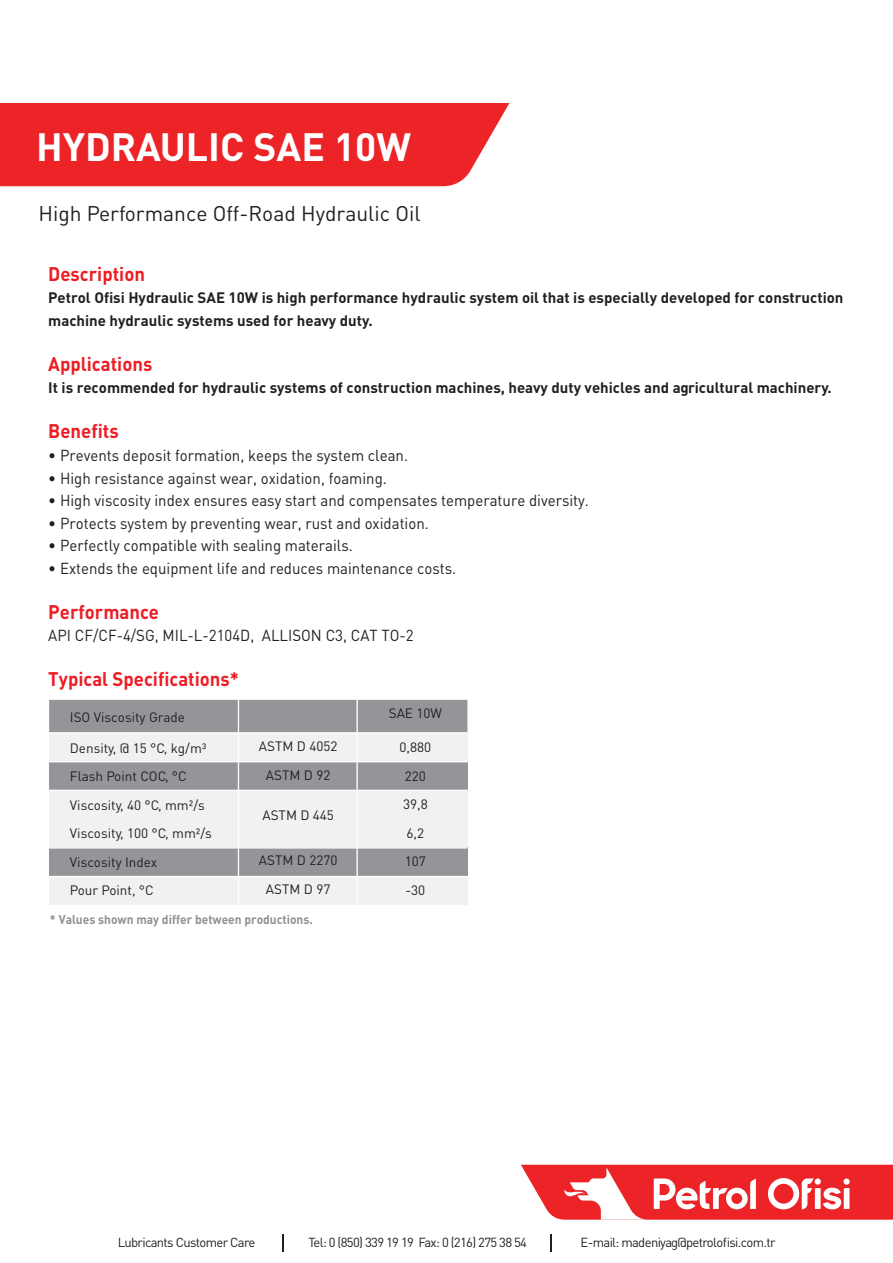
<style>
.page{position:relative;width:893px;height:1263px;background:#fff}
.page>*{position:absolute;margin:0;border:0;box-sizing:border-box;transform-origin:0 0}
.t1{font:39px "DINT Bold Tr";color:#fff}
.t2{font:21px "DIN Tr";color:#231f20}
.t3{font:19.5px "DINT Bold Tr";color:#ed1d24;scale:.95 1}
.t4{font:15.75px "DIN Tr";color:#231f20;scale:.95 1}
.t5{font:15px/22.5px "DINT Bold Tr";color:#231f20}
.t6{font:13.5px/28.5px "DIN Tr";color:#231f20}
.t7{font:13.05px "DIN Tr";letter-spacing:-.05em;color:#231f20}
.t8{font:12.6px "DINT Bold Tr";color:#929191;scale:.95 1}
</style>
<div class="page">
<div style="left:49px;top:761px;width:418px;height:29px;background:#939598"></div>
<div style="left:49px;top:733px;width:418px;height:28px;background:#f1f1f2"></div>
<div style="left:49px;top:790px;width:418px;height:57px;background:#f1f1f2"></div>
<div style="left:49px;top:847px;width:418px;height:29px;background:#939598"></div>
<div style="left:49px;top:876px;width:418px;height:28px;background:#f1f1f2"></div>
<div style="left:49px;top:700px;width:418px;height:32px;background:#939598"></div>
<hr style="left:238px;top:700px;width:1px;height:204px;background:#fff">
<hr style="left:356px;top:700px;width:2px;height:204px;background:#fff">
<hr style="left:49px;top:732px;width:418px;height:2px;background:#fff">
<hr style="left:49px;top:761px;width:418px;height:1px;background:#fff">
<hr style="left:49px;top:790px;width:418px;height:1px;background:#fff">
<hr style="left:49px;top:847px;width:418px;height:1px;background:#fff">
<hr style="left:49px;top:876px;width:418px;height:1px;background:#fff">
<div style="left:0;top:103px;width:509px;height:83px;background:#ec2427"></div>
<svg style="left:521px;top:1165px;width:372px;height:55px"></svg>
<svg style="left:283px;top:1234px;width:1px;height:17px"></svg>
<svg style="left:551px;top:1234px;width:1px;height:17px"></svg>
<h1 class="t1" style="left:36px;top:121px;width:376px">HYDRAULIC SAE 10W</h1>
<h2 class="t2" style="left:38px;top:200px;width:384px">High Performance Off-Road Hydraulic Oil</h2>
<p class="t3" style="left:48px;top:261px;width:103px">Description</p>
<p class="t5" style="left:48px;top:286px;width:797px">Petrol Ofisi Hydraulic SAE 10W is high performance hydraulic system oil that is especially developed for construction machine hydraulic systems used for heavy duty.</p>
<p class="t3" style="left:48px;top:351px;width:111px">Applications</p>
<p class="t5" style="left:48px;top:376px;width:785px">It is recommended for hydraulic systems of construction machines, heavy duty vehicles and agricultural machinery.</p>
<p class="t3" style="left:48px;top:419px;width:76px">Benefits</p>
<p class="t4" style="left:48px;top:445px;width:380px">• Prevents deposit formation, keeps the system clean.</p>
<p class="t4" style="left:48px;top:468px;width:358px">• High resistance against wear, oxidation, foaming.</p>
<p class="t4" style="left:48px;top:490px;width:571px">• High viscosity index ensures easy start and compensates temperature diversity.</p>
<p class="t4" style="left:48px;top:513px;width:402px">• Protects system by preventing wear, rust and oxidation.</p>
<p class="t4" style="left:48px;top:535px;width:322px">• Perfectly compatible with sealing materails.</p>
<p class="t4" style="left:48px;top:558px;width:431px">• Extends the equipment life and reduces maintenance costs.</p>
<p class="t3" style="left:48px;top:599px;width:118px">Performance</p>
<p class="t4" style="left:48px;top:625px;width:386px">API CF/CF-4/SG, MIL-L-2104D, ALLISON C3, CAT TO-2</p>
<p class="t3" style="left:48px;top:666px;width:202px">Typical Specifications*</p>
<p class="t6" style="left:70px;top:703px;width:117px">ISO Viscosity Grade</p>
<p class="t6" style="left:389px;top:699px;width:55px">SAE 10W</p>
<p class="t6" style="left:259px;top:732px;width:80px;text-align:center">ASTM D 4052<br>ASTM D 92</p>
<p class="t6" style="left:262px;top:801px;width:73px">ASTM D 445</p>
<p class="t6" style="left:259px;top:846px;width:80px;text-align:center">ASTM D 2270<br>ASTM D 97</p>
<p class="t6" style="left:70px;top:733px;width:144px">Density, @ 15 °C, kg/m³<br>Flash Point COC, °C<br>Viscosity, 40 °C, mm²/s<br>Viscosity, 100 °C, mm²/s<br>Viscosity Index<br>Pour Point, °C</p>
<p class="t6" style="left:399px;top:733px;width:33px">0,880<br>220<br>39,8<br>6,2<br>107 -30</p>
<p class="t8" style="left:50px;top:911px;width:278px">* Values shown may differ between productions.</p>
<p class="t7" style="left:118px;top:1234px;width:139px">Lubricants Customer Care</p>
<p class="t7" style="left:309px;top:1234px;width:220px">Tel: 0 (850) 339 19 19 Fax: 0 (216) 275 38 54</p>
<p class="t7" style="left:581px;top:1234px;width:196px">E-mail: madeniyag@petrolofisi.com.tr</p>
</div>
